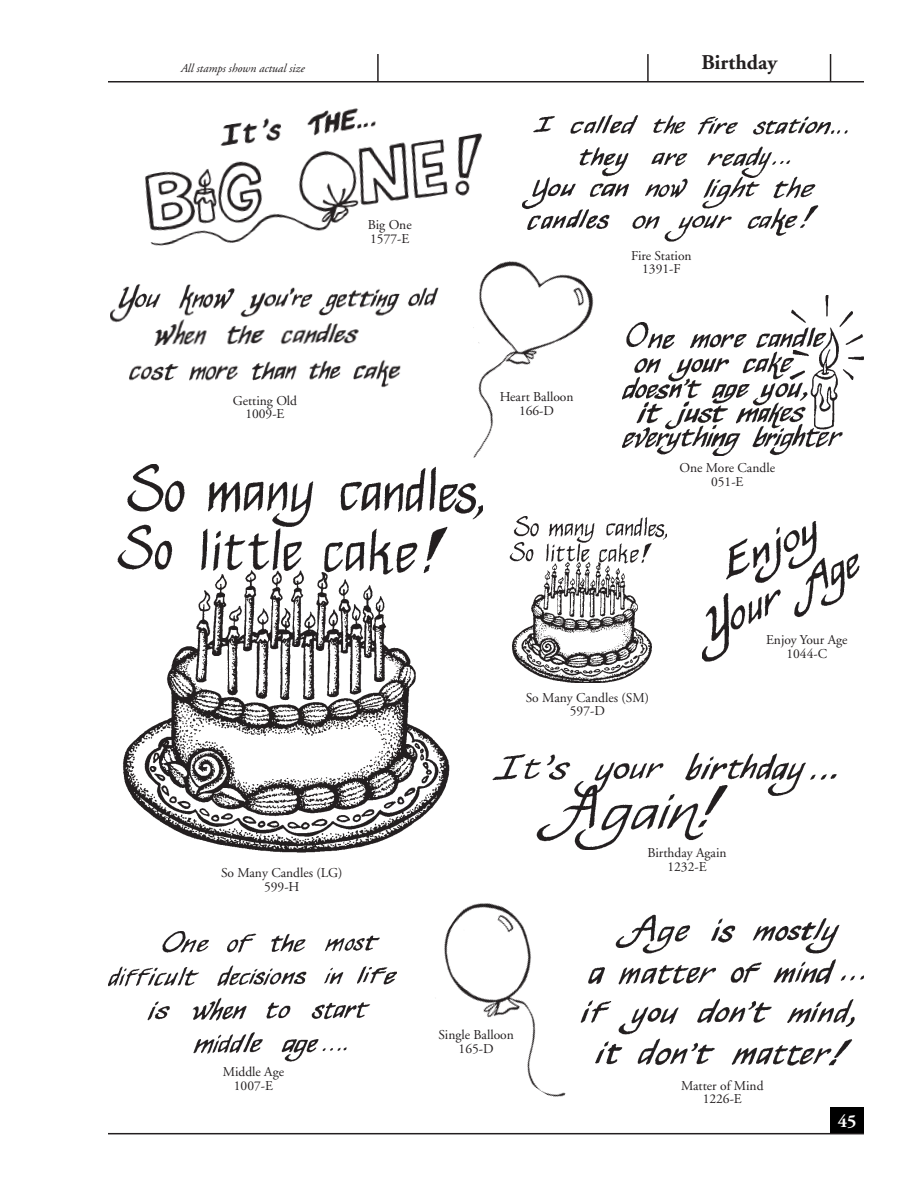
<style>
.page{position:relative;width:918px;height:1188px;background:#fff}
.page>*{position:absolute;margin:0;border:0;box-sizing:border-box;transform-origin:0 0}
.t1{font:700 21px "Adobe Garamond";color:#231f20}
.t2{font:700 18px "Adobe Garamond";color:#fff}
.t3{font:13.5px/13.5px "Adobe Garamond";color:#231f20;text-align:center}
.t4{font:italic 12px "Adobe Garamond";color:#231f20}
</style>
<div class="page">
<hr style="left:108px;top:81px;width:756px;height:1px;background:#231f20">
<hr style="left:647px;top:54px;width:2px;height:27px;background:#231f20">
<hr style="left:377px;top:54px;width:2px;height:27px;background:#231f20">
<svg style="left:830px;top:54px;width:1px;height:27px"></svg>
<div style="left:830px;top:1107px;width:34px;height:27px;background:#000"></div>
<hr style="left:108px;top:1133px;width:756px;height:1px;background:#231f20">
<img style="left:522px;top:115px;width:325px;height:126px">
<img style="left:628px;top:295px;width:236px;height:161px">
<img style="left:473px;top:230px;width:155px;height:228px">
<img style="left:493px;top:753px;width:343px;height:97px">
<img style="left:702px;top:521px;width:157px;height:141px">
<img style="left:633px;top:915px;width:231px;height:150px">
<img style="left:108px;top:932px;width:289px;height:129px">
<img style="left:510px;top:516px;width:157px;height:167px">
<img style="left:444px;top:903px;width:189px;height:194px">
<img style="left:115px;top:80px;width:381px;height:198px">
<img style="left:110px;top:284px;width:329px;height:104px">
<img style="left:118px;top:464px;width:365px;height:388px">
<div style="left:134px;top:268px;width:33px;height:12px;background:#fff"></div>
<p class="t4" style="left:180px;top:62px;width:126px">All stamps shown actual size</p>
<p class="t3" style="left:233px;top:394px;width:66px">Getting Old<br>1009-E</p>
<p class="t3" style="left:368px;top:219px;width:45px;text-align:left">Big One<br>1577-E</p>
<h1 class="t1" style="left:702px;top:51px;width:77px">Birthday</h1>
<p class="t3" style="left:500px;top:391px;width:75px">Heart Balloon<br>166-D</p>
<p class="t3" style="left:631px;top:249px;width:62px">Fire Station<br>1391-F</p>
<p class="t3" style="left:680px;top:462px;width:97px">One More Candle<br>051-E</p>
<p class="t3" style="left:221px;top:867px;width:123px">So Many Candles (LG)<br>599-H</p>
<p class="t3" style="left:223px;top:1066px;width:63px">Middle Age<br>1007-E</p>
<p class="t3" style="left:526px;top:691px;width:125px">So Many Candles (SM)<br>597-D</p>
<p class="t3" style="left:766px;top:634px;width:83px">Enjoy Your Age<br>1044-C</p>
<p class="t3" style="left:647px;top:847px;width:81px">Birthday Again<br>1232-E</p>
<p class="t3" style="left:438px;top:1029px;width:77px">Single Balloon<br>165-D</p>
<p class="t3" style="left:681px;top:1079px;width:84px">Matter of Mind<br>1226-E</p>
<h2 class="t2" style="left:838px;top:1112px;width:20px">45</h2>
</div>
